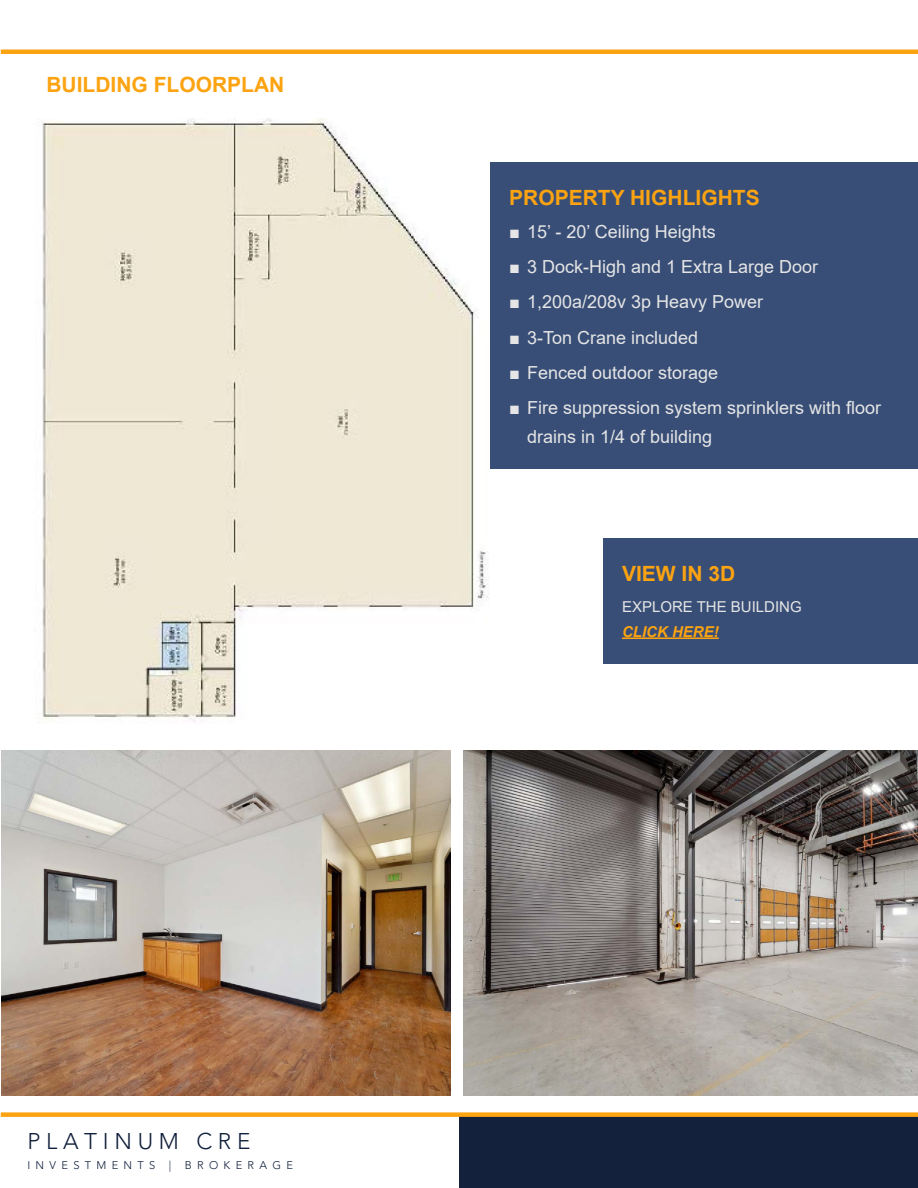
<style>
.page{position:relative;width:918px;height:1188px;background:#fff}
.page>*{position:absolute;margin:0;border:0;box-sizing:border-box;transform-origin:0 0}
.t1{font:300 22.65px "Avenir";letter-spacing:.25em;color:#101f3b}
.t2{font:700 21px "Arial";color:#fca311}
.t3{font:18px/28.5px "Arial";color:#e5e5e5}
.TEXT{font:15px "Arial";color:#e5e5e5}
.TEXT-2{font:italic 700 15px "Arial";color:#fca311}
.t4{font:300 11.1px "Avenir";letter-spacing:.48em;color:#101f3b}
</style>
<div class="page">
<div style="left:459px;top:1117px;width:459px;height:71px;background:#14213d"></div>
<div style="left:1px;top:1112px;width:917px;height:5px;background:#fca311"></div>
<hr style="left:1px;top:50px;width:917px;height:4px;background:#fca311">
<img style="left:42px;top:119px;width:453px;height:604px">
<div style="left:491px;top:163px;width:427px;height:306px;background:#384e77"></div>
<img style="left:2px;top:750px;width:449px;height:346px">
<img style="left:464px;top:750px;width:454px;height:346px">
<div style="left:604px;top:539px;width:314px;height:125px;background:#384e77"></div>
<hr style="left:622px;top:637px;width:97px;height:2px;background:#fca311">
<p class="t2" style="left:46px;top:70px;width:239px">BUILDING FLOORPLAN</p>
<p class="t1" style="left:27px;top:1125px;width:225px">PLATINUM CRE</p>
<p class="t4" style="left:27px;top:1156px;width:267px">INVESTMENTS | BROKERAGE</p>
<p class="t2" style="left:509px;top:182px;width:252px">PROPERTY HIGHLIGHTS</p>
<p class="t3" style="left:509px;top:217px;width:208px">■ 15’ - 20’ Ceiling Heights</p>
<p class="t3" style="left:509px;top:252px;width:311px">■ 3 Dock-High and 1 Extra Large Door</p>
<p class="t3" style="left:509px;top:288px;width:256px">■ 1,200a/208v 3p Heavy Power</p>
<p class="t3" style="left:509px;top:323px;width:191px">■ 3-Ton Crane included</p>
<p class="t3" style="left:509px;top:358px;width:211px">■ Fenced outdoor storage</p>
<p class="t3" style="left:527px;top:393px;width:356px;text-indent:-18px">■ Fire suppression system sprinklers with floor drains in 1/4 of building</p>
<p class="t2" style="left:622px;top:559px;width:115px">VIEW IN 3D</p>
<p class="TEXT" style="left:622px;top:596px;width:181px">EXPLORE THE BUILDING</p>
<p class="TEXT-2" style="left:622px;top:621px;width:98px">CLICK HERE!</p>
</div>
